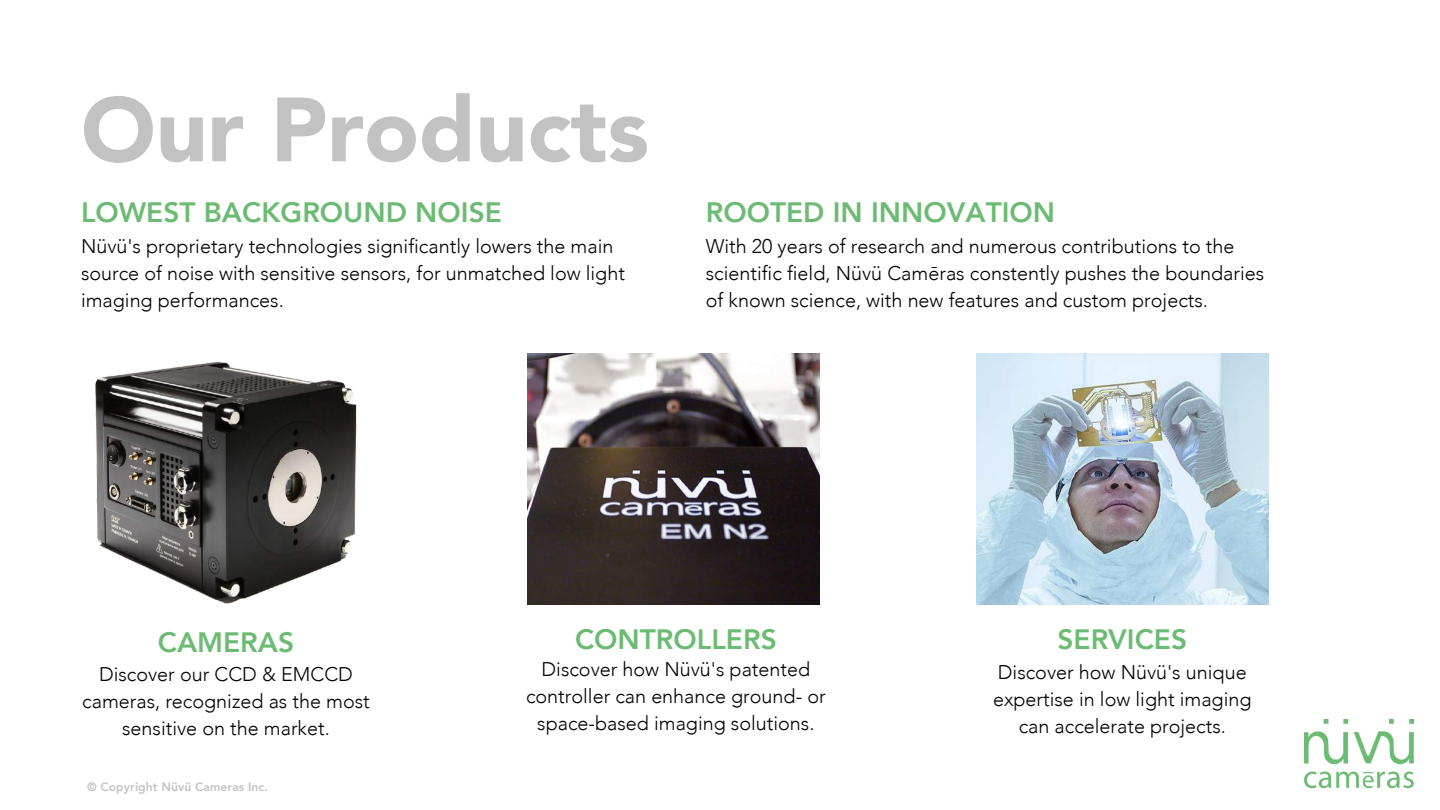
<style>
.page{position:relative;width:1440px;height:810px;background:#fff}
.page>*{position:absolute;margin:0;border:0;box-sizing:border-box;transform-origin:0 0}
.t1{font:900 90px "Avenir";color:#c1c2c1}
.t2{font:800 28px "Avenir";color:#6cbb73}
.t3{font:300 19.8px/27px "Avenir";color:#000;text-align:center}
.t4{font:800 12px "Avenir";letter-spacing:.01em;color:#c1c2c1}
</style>
<div class="page">
<img style="left:527px;top:353px;width:293px;height:252px">
<img style="left:976px;top:353px;width:293px;height:252px">
<img style="left:1305px;top:720px;width:109px;height:69px">
<img style="left:95px;top:362px;width:262px;height:242px">
<h1 class="t1" style="left:81px;top:71px;width:570px">Our Products</h1>
<h2 class="t2" style="left:81px;top:194px;width:422px">LOWEST BACKGROUND NOISE</h2>
<p class="t3" style="left:81px;top:233px;width:545px;text-align:left">Nüvü's proprietary technologies significantly lowers the main source of noise with sensitive sensors, for unmatched low light imaging performances.</p>
<h2 class="t2" style="left:706px;top:194px;width:351px">ROOTED IN INNOVATION</h2>
<p class="t3" style="left:706px;top:233px;width:560px;text-align:left">With 20 years of research and numerous contributions to the scientific field, Nüvü Camēras constently pushes the boundaries of known science, with new features and custom projects.</p>
<h2 class="t2" style="left:158px;top:624px;width:138px">CAMERAS</h2>
<h2 class="t2" style="left:575px;top:621px;width:203px">CONTROLLERS</h2>
<p class="t3" style="left:526px;top:656px;width:301px">Discover how Nüvü's patented controller can enhance ground- or space-based imaging solutions.</p>
<p class="t3" style="left:82px;top:661px;width:289px">Discover our CCD &amp; EMCCD cameras, recognized as the most sensitive on the market.</p>
<p class="t4" style="left:87px;top:779px;width:182px">© Copyright Nüvü Cameras Inc.</p>
<h2 class="t2" style="left:1057px;top:621px;width:131px">SERVICES</h2>
<p class="t3" style="left:993px;top:659px;width:260px">Discover how Nüvü's unique expertise in low light imaging can accelerate projects.</p>
</div>
